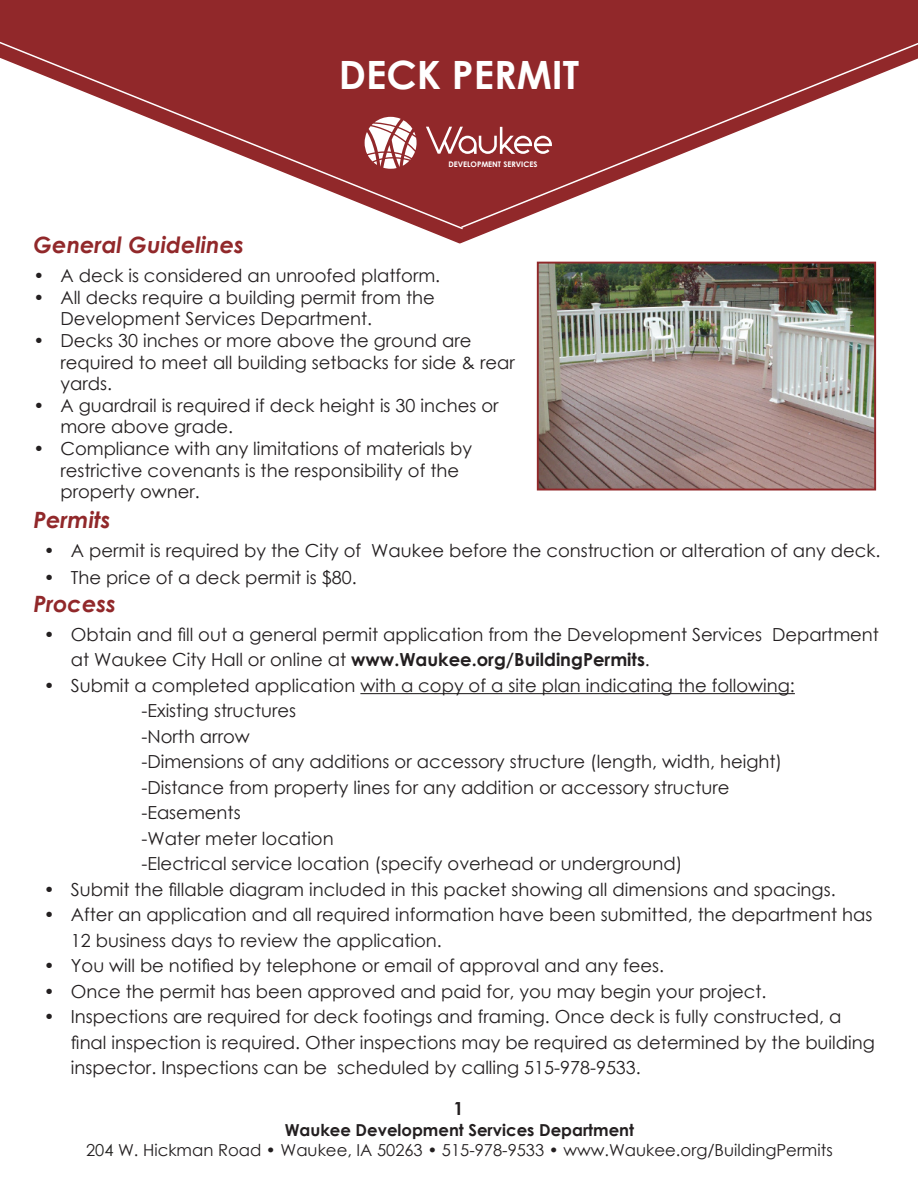
<style>
.page{position:relative;width:918px;height:1188px;background:#fff}
.page>*{position:absolute;margin:0;border:0;box-sizing:border-box;transform-origin:0 0}
.t1{font:700 39px "Century Gothic";color:#fff}
.t2{font:italic 700 22.5px "Century Gothic";color:#91282a}
.t3{font:18px/21.6px "Century Gothic";color:#231f20}
.t4{font:700 18px "Century Gothic";color:#231f20}
.t5{font:16.5px/19.8px "Century Gothic";color:#231f20;text-align:center}
.t6{font:700 7.65px "Century Gothic";color:#fff}
.s1{font-weight:700}
.s2{color:#21211f}
</style>
<div class="page">
<div style="left:0;top:0;width:918px;height:246px;background:#91282a"></div>
<div style="left:0;top:231px;width:459px;height:15px;background:#fff"></div>
<svg style="left:459px;top:229px;width:459px;height:238px"></svg>
<svg style="left:0;top:41px;width:465px;height:190px"></svg>
<svg style="left:459px;top:41px;width:459px;height:188px"></svg>
<svg style="left:365px;top:117px;width:52px;height:52px"></svg>
<svg style="left:426px;top:127px;width:126px;height:27px"></svg>
<hr style="left:360px;top:693px;width:435px;height:1px;background:#231f20">
<img style="left:540px;top:265px;width:333px;height:223px">
<div style="left:537px;top:262px;width:339px;height:229px;border:2px solid #91282a"></div>
<p class="t1" style="left:339px;top:45px;width:242px">DECK PERMIT</p>
<p class="t6" style="left:448px;top:159px;width:90px">DEVELOPMENT SERVICES</p>
<p class="t2" style="left:33px;top:228px;width:212px">General Guidelines</p>
<p class="t3" style="left:33px;top:265px;width:408px">• A deck is considered an unroofed platform.</p>
<p class="t3" style="left:60px;top:286px;width:376px;text-indent:-27px">• All decks require a building permit from the<br>Development Services Department.</p>
<p class="t3" style="left:60px;top:329px;width:456px;text-indent:-27px">• Decks 30 inches or more above the ground are required to meet all building setbacks for side &amp; rear yards.</p>
<p class="t3" style="left:60px;top:394px;width:440px;text-indent:-27px">• A guardrail is required if deck height is 30 inches or more above grade.</p>
<p class="t3" style="left:60px;top:437px;width:413px;text-indent:-27px">• Compliance with any limitations of materials by restrictive covenants is the responsibility of the property owner.</p>
<p class="t2" style="left:33px;top:503px;width:79px">Permits</p>
<p class="t3" style="left:44px;top:539px;width:838px">• A permit is required by the City of Waukee before the construction or alteration of any deck.</p>
<p class="t3" style="left:44px;top:566px;width:314px">• The price of a deck permit is $80.</p>
<p class="t2" style="left:33px;top:587px;width:84px">Process</p>
<p class="t3" style="left:71px;top:621px;width:810px;line-height:25.5px;text-indent:-27px">• Obtain and fill out a general permit application from the Development Services Department at Waukee City Hall or online at <span class="s1">www.Waukee.org/BuildingPermits</span>.</p>
<p class="t3" style="left:44px;top:674px;width:753px">• Submit a completed application with a copy of a site plan indicating the following:</p>
<p class="t3" style="left:141px;top:700px;width:156px">-Existing structures</p>
<p class="t3" style="left:141px;top:725px;width:110px">-North arrow</p>
<p class="t3" style="left:141px;top:751px;width:642px">-Dimensions of any additions or accessory structure (length, width, height)</p>
<p class="t3" style="left:141px;top:776px;width:590px">-Distance from property lines for any addition or accessory structure</p>
<p class="t3" style="left:141px;top:802px;width:101px">-Easements</p>
<p class="t3" style="left:141px;top:827px;width:194px">-Water meter location</p>
<p class="t3" style="left:141px;top:853px;width:543px">-Electrical service location (specify overhead or underground)</p>
<p class="t3" style="left:44px;top:878px;width:793px">• Submit the fillable diagram included in this packet showing all dimensions and spacings.</p>
<p class="t3" style="left:71px;top:902px;width:803px;line-height:25.5px;text-indent:-27px">• After an application and all required information have been submitted, the department has<br>12 business days to review the application.</p>
<p class="t3" style="left:44px;top:955px;width:622px">• You will be notified by telephone or email of approval and any fees.</p>
<p class="t3" style="left:44px;top:980px;width:724px">• Once the permit has been approved and paid for, you may begin your project.</p>
<p class="t3" style="left:71px;top:1004px;width:805px;line-height:25.5px;text-indent:-27px">• Inspections are required for deck footings and framing. Once deck is fully constructed, a final inspection is required. Other inspections may be required as determined by the building inspector. Inspections can be scheduled by calling 515-978-9533.</p>
<p class="t4" style="left:454px;top:1095px;width:12px">1</p>
<p class="t5" style="left:86px;top:1120px;width:748px"><span class="s1">Waukee Development Services Department<br></span>2<span class="s2">04</span> W. Hickman Road • Waukee, IA 50263 • 515-978-9533 • www.Waukee.org/BuildingPermits</p>
</div>
